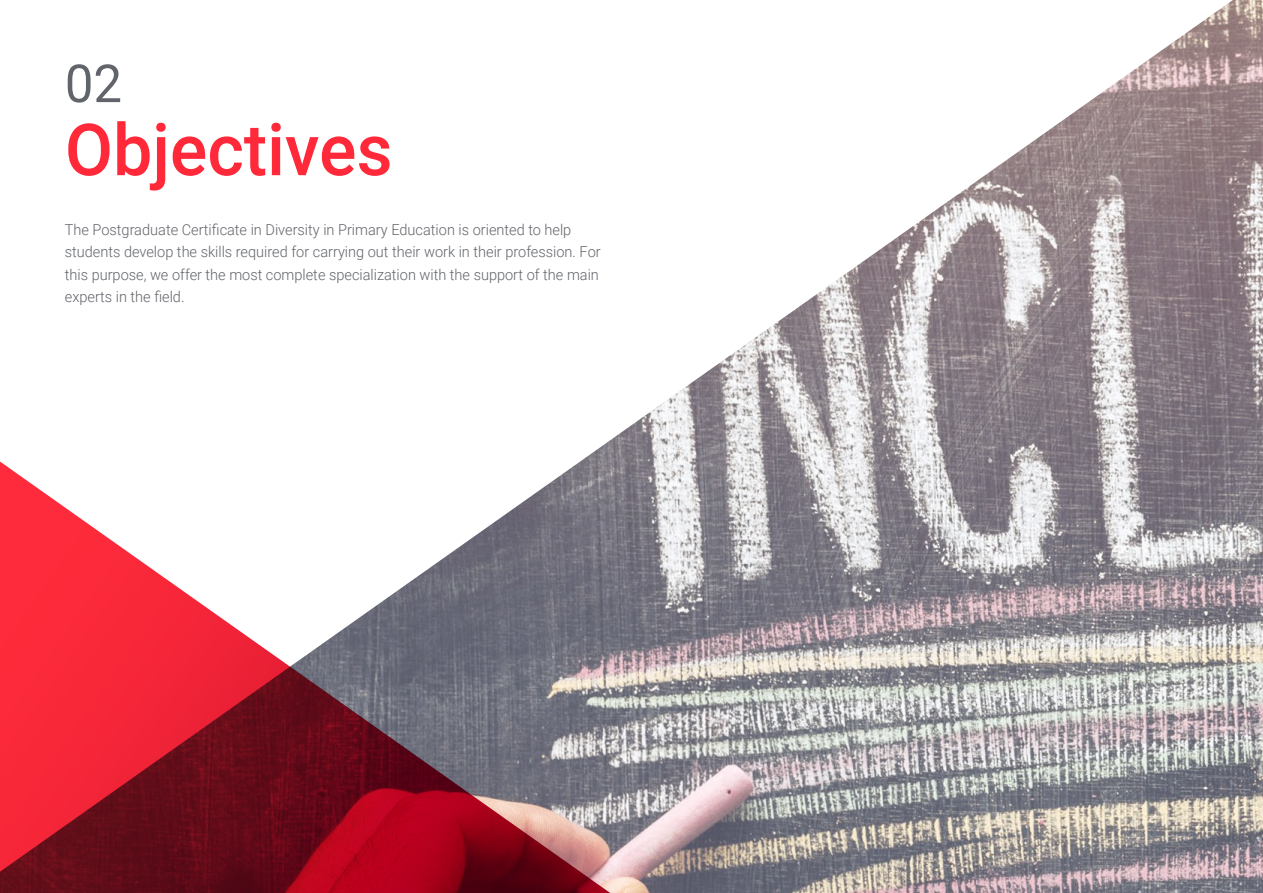
<style>
.page{position:relative;width:1263px;height:893px;background:#fff}
.page>*{position:absolute;margin:0;border:0;box-sizing:border-box;transform-origin:0 0}
.t1{font:500 72px "Roboto";color:#ff293a}
.t2{font:52.5px "Roboto";color:#61646a}
.t3{font:300 15px/22.5px "Roboto";color:#61646a}
</style>
<div class="page">
<img style="left:602px;top:0;width:661px;height:893px">
<svg style="left:0;top:446px;width:640px;height:447px"></svg>
<h2 class="t2" style="left:65px;top:47px;width:59px">02</h2>
<h1 class="t1" style="left:65px;top:99px;width:329px">Objectives</h1>
<p class="t3" style="left:65px;top:217px;width:537px">The Postgraduate Certificate in Diversity in Primary Education is oriented to help students develop the skills required for carrying out their work in their profession. For this purpose, we offer the most complete specialization with the support of the main experts in the field.</p>
</div>
